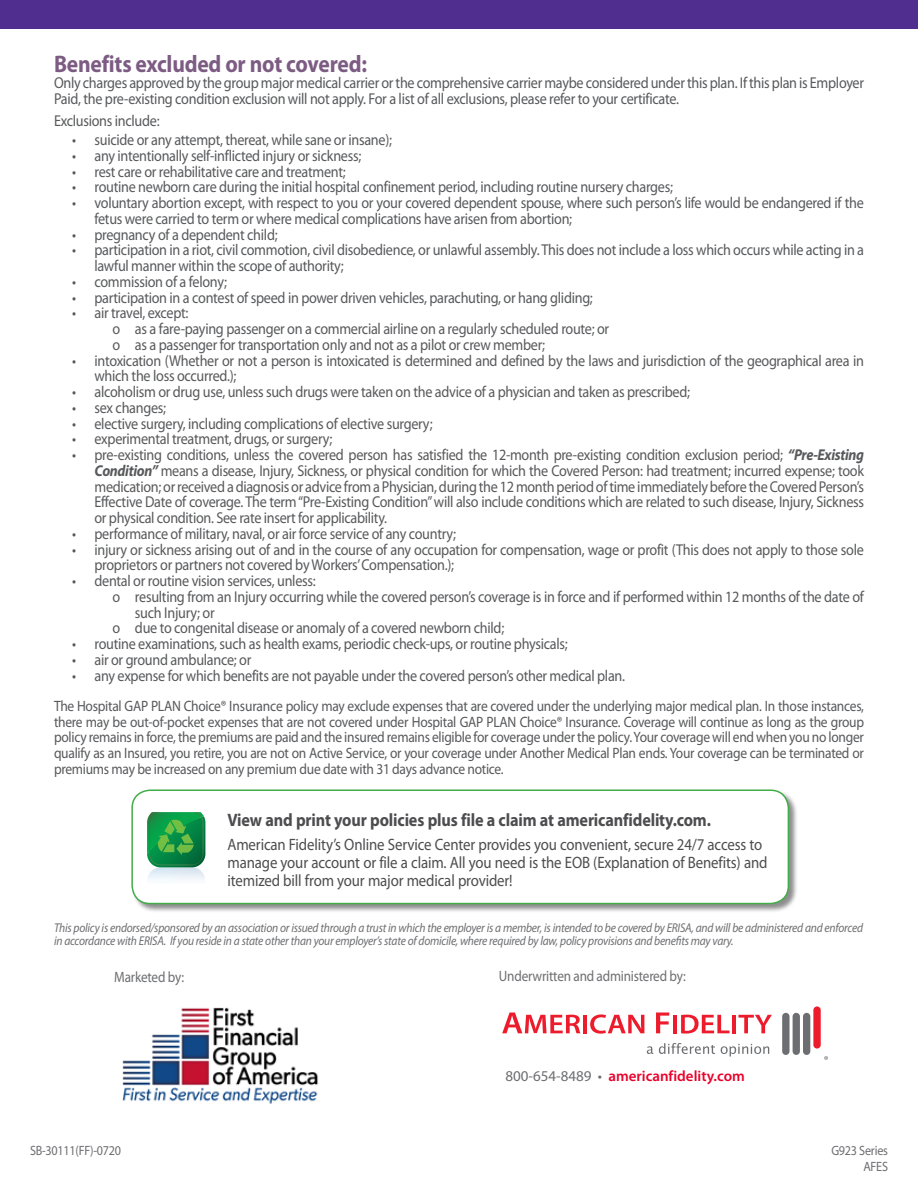
<style>
.page{position:relative;width:918px;height:1188px;background:#fff}
.page>*{position:absolute;margin:0;border:0;box-sizing:border-box;transform-origin:0 0}
.t1{font:700 24px "Myriad Pro";letter-spacing:-.01em;color:#7d5c84;scale:.9 1}
.t2{font:700 18px "Myriad Pro";letter-spacing:-.01em;color:#4d4d4f;scale:.9 1}
.t3{font:16.5px/18px "Myriad Pro";letter-spacing:-.01em;color:#4d4d4f;scale:.9 1}
.t4{font:15.75px/15.8px "Myriad Pro";letter-spacing:-.02em;color:#58595b;scale:.9 1}
.t5{font:15px/15.8px "Myriad Pro";letter-spacing:-.02em;color:#58595b;text-align:justify;scale:.9 1}
.t6{font:15px "Myriad Pro";letter-spacing:-.015em;color:#6d6e71;scale:.88 1}
.t7{font:600 15px "Myriad Pro";color:#ea002a}
.t8{font:13.5px "Myriad Pro";letter-spacing:-.02em;color:#6d6e71;scale:.9 1}
.t9{font:italic 12.75px/13.5px "Myriad Pro";letter-spacing:-.02em;color:#6d6e71;scale:.9 1}
.s1{font-weight:700;font-style:italic}
.s2{font-weight:400;color:#6d6e71}
</style>
<div class="page">
<div style="left:131px;top:789px;width:667px;height:124px;background:#000;opacity:.45"></div>
<div style="left:132px;top:790px;width:656px;height:114px;background:#fff;border-radius:18px"></div>
<div style="left:131px;top:789px;width:658px;height:115px;border:2px solid #41ad49;border-radius:18px"></div>
<img style="left:148px;top:867px;width:57px;height:13px">
<svg style="left:147px;top:812px;width:58px;height:55px;background:#22974a"></svg>
<div style="left:0;top:0;width:918px;height:28px;background:#502e90"></div>
<img style="left:122px;top:1007px;width:197px;height:97px">
<svg style="left:502px;top:1013px;width:78px;height:20px"></svg>
<hr style="left:583px;top:1015px;width:4px;height:18px;background:#ed1c2c">
<svg style="left:590px;top:1014px;width:54px;height:20px"></svg>
<svg style="left:656px;top:1013px;width:13px;height:20px"></svg>
<hr style="left:673px;top:1015px;width:4px;height:18px;background:#ed1c2c">
<svg style="left:681px;top:1015px;width:49px;height:19px"></svg>
<hr style="left:732px;top:1015px;width:4px;height:18px;background:#ed1c2c">
<svg style="left:738px;top:1015px;width:34px;height:18px"></svg>
<svg style="left:647px;top:1046px;width:6px;height:8px"></svg>
<svg style="left:659px;top:1043px;width:56px;height:11px"></svg>
<svg style="left:721px;top:1044px;width:48px;height:13px"></svg>
<div style="left:782px;top:1013px;width:8px;height:42px;background:#6d6e71;border-radius:4px"></div>
<div style="left:793px;top:1013px;width:7px;height:42px;background:#6d6e71;border-radius:4px"></div>
<div style="left:803px;top:1013px;width:7px;height:42px;background:#6d6e71;border-radius:4px"></div>
<div style="left:813px;top:1006px;width:8px;height:43px;background:#ed1c2c;border-radius:4px"></div>
<svg style="left:824px;top:1056px;width:4px;height:4px"></svg>
<h1 class="t1" style="left:54px;top:48px;width:349px">Benefits excluded or not covered:</h1>
<p class="t4" style="left:54px;top:74px;width:902px">Only charges approved by the group major medical carrier or the comprehensive carrier maybe considered under this plan. If this plan is Employer<br>Paid, the pre-existing condition exclusion will not apply. For a list of all exclusions, please refer to your certificate.</p>
<p class="t4" style="left:54px;top:113px;width:119px">Exclusions include:</p>
<p class="t4" style="left:72px;top:132px;width:357px">• suicide or any attempt, thereat, while sane or insane);</p>
<p class="t4" style="left:72px;top:147px;width:323px">• any intentionally self-inflicted injury or sickness;</p>
<p class="t4" style="left:72px;top:163px;width:306px">• rest care or rehabilitative care and treatment;</p>
<p class="t4" style="left:72px;top:179px;width:669px">• routine newborn care during the initial hospital confinement period, including routine nursery charges;</p>
<p class="t4" style="left:94px;top:195px;width:856px;text-indent:-22px">• voluntary abortion except, with respect to you or your covered dependent spouse, where such person’s life would be endangered if the fetus were carried to term or where medical complications have arisen from abortion;</p>
<p class="t4" style="left:72px;top:226px;width:230px">• pregnancy of a dependent child;</p>
<p class="t4" style="left:94px;top:242px;width:857px;text-indent:-22px">• participation in a riot, civil commotion, civil disobedience, or unlawful assembly. This does not include a loss which occurs while acting in a lawful manner within the scope of authority;</p>
<p class="t4" style="left:72px;top:273px;width:174px">• commission of a felony;</p>
<p class="t4" style="left:72px;top:289px;width:580px">• participation in a contest of speed in power driven vehicles, parachuting, or hang gliding;</p>
<p class="t4" style="left:113px;top:305px;width:553px;text-indent:-40px">• air travel, except:<br>о as a fare-paying passenger on a commercial airline on a regularly scheduled route; or о as a passenger for transportation only and not as a pilot or crew member;</p>
<p class="t4" style="left:94px;top:352px;width:856px;text-indent:-22px">• intoxication (Whether or not a person is intoxicated is determined and defined by the laws and jurisdiction of the geographical area in which the loss occurred.);</p>
<p class="t4" style="left:72px;top:384px;width:688px">• alcoholism or drug use, unless such drugs were taken on the advice of a physician and taken as prescribed;</p>
<p class="t4" style="left:72px;top:399px;width:106px">• sex changes;</p>
<p class="t4" style="left:72px;top:415px;width:402px">• elective surgery, including complications of elective surgery;</p>
<p class="t4" style="left:72px;top:431px;width:291px">• experimental treatment, drugs, or surgery;</p>
<p class="t4" style="left:94px;top:447px;width:857px;text-align:justify;text-indent:-22px">• pre-existing conditions, unless the covered person has satisfied the 12-month pre-existing condition exclusion period; <span class="s1">“Pre-Existing Condition”</span> means a disease, Injury, Sickness, or physical condition for which the Covered Person: had treatment; incurred expense; took medication; or received a diagnosis or advice from a Physician, during the 12 month period of time immediately before the Covered Person’s Effective Date of coverage. The term “Pre-Existing Condition” will also include conditions which are related to such disease, Injury, Sickness or physical condition. See rate insert for applicability.</p>
<p class="t4" style="left:72px;top:525px;width:428px">• performance of military, naval, or air force service of any country;</p>
<p class="t4" style="left:94px;top:541px;width:856px;text-indent:-22px">• injury or sickness arising out of and in the course of any occupation for compensation, wage or profit (This does not apply to those sole proprietors or partners not covered by Workers’ Compensation.);</p>
<p class="t4" style="left:72px;top:573px;width:272px">• dental or routine vision services, unless:</p>
<p class="t4" style="left:113px;top:588px;width:836px">о resulting from an Injury occurring while the covered person’s coverage is in force and if performed within 12 months of the date of</p>
<p class="t4" style="left:135px;top:604px;width:90px">such Injury; or</p>
<p class="t4" style="left:113px;top:620px;width:437px">о due to congenital disease or anomaly of a covered newborn child;</p>
<p class="t4" style="left:72px;top:636px;width:552px">• routine examinations, such as health exams, periodic check-ups, or routine physicals;</p>
<p class="t4" style="left:72px;top:651px;width:201px">• air or ground ambulance; or</p>
<p class="t4" style="left:72px;top:667px;width:616px">• any expense for which benefits are not payable under the covered person’s other medical plan.</p>
<p class="t5" style="left:54px;top:698px;width:902px">The Hospital GAP PLAN Choice® Insurance policy may exclude expenses that are covered under the underlying major medical plan. In those instances, there may be out-of-pocket expenses that are not covered under Hospital GAP PLAN Choice® Insurance. Coverage will continue as long as the group policy remains in force, the premiums are paid and the insured remains eligible for coverage under the policy. Your coverage will end when you no longer qualify as an Insured, you retire, you are not on Active Service, or your coverage under Another Medical Plan ends. Your coverage can be terminated or premiums may be increased on any premium due date with 31 days advance notice.</p>
<p class="t2" style="left:228px;top:808px;width:539px">View and print your policies plus file a claim at americanfidelity.com.</p>
<p class="t3" style="left:228px;top:836px;width:601px">American Fidelity’s Online Service Center provides you convenient, secure 24/7 access to manage your account or file a claim. All you need is the EOB (Explanation of Benefits) and itemized bill from your major medical provider!</p>
<p class="t9" style="left:54px;top:921px;width:901px">This policy is endorsed/sponsored by an association or issued through a trust in which the employer is a member, is intended to be covered by ERISA, and will be administered and enforced in accordance with ERISA. If you reside in a state other than your employer’s state of domicile, where required by law, policy provisions and benefits may vary.</p>
<p class="t6" style="left:114px;top:968px;width:81px">Marketed by:</p>
<p class="t6" style="left:499px;top:967px;width:214px">Underwritten and administered by:</p>
<p class="t7" style="left:505px;top:1066px;width:241px"><span class="s2">800-654-8489 •</span> americanfidelity.com</p>
<p class="t8" style="left:30px;top:1142px;width:103px">SB-30111(FF)-0720</p>
<p class="t8" style="left:831px;top:1142px;width:64px">G923 Series</p>
<p class="t8" style="left:863px;top:1159px;width:29px">AFES</p>
</div>
